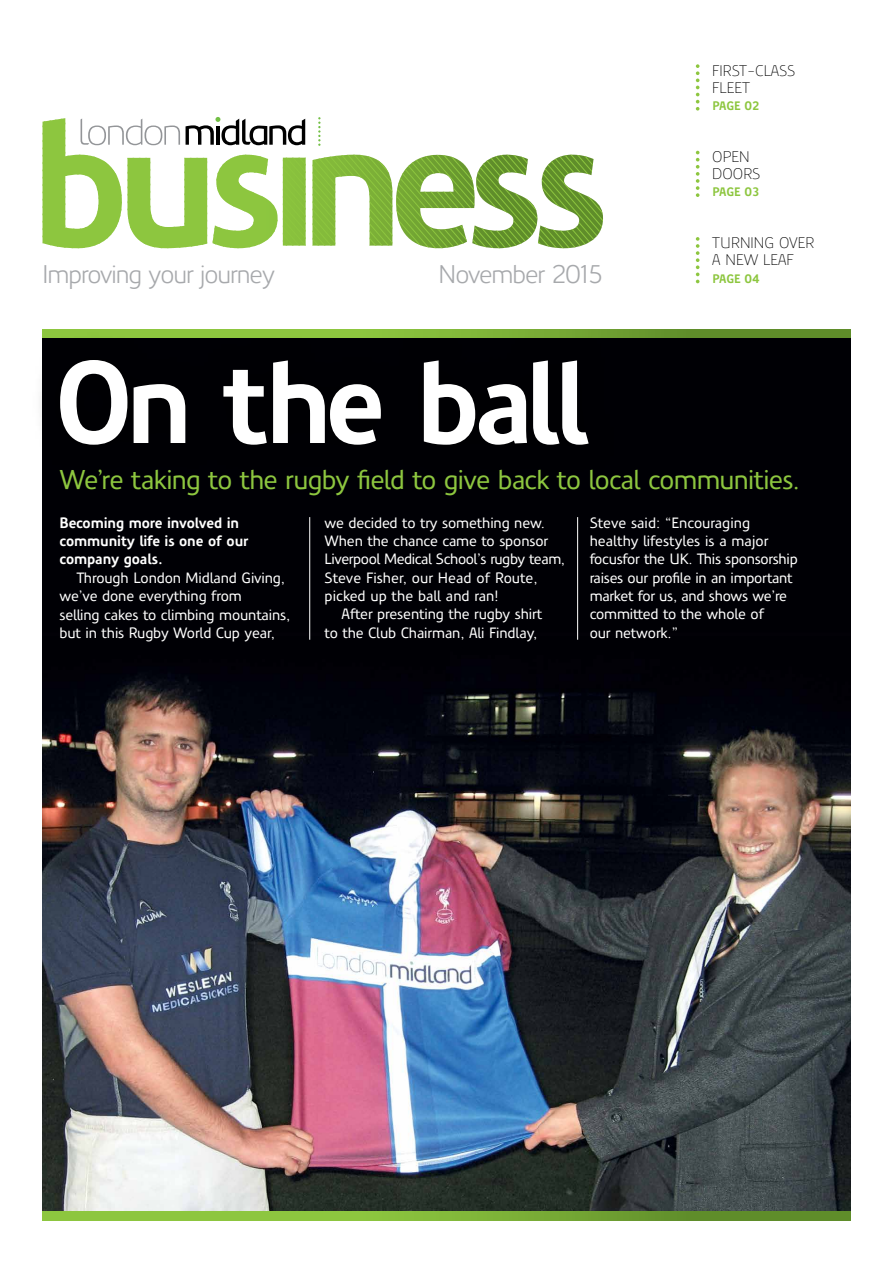
<style>
.page{position:relative;width:893px;height:1263px;background:#fff}
.page>*{position:absolute;margin:0;border:0;box-sizing:border-box;transform-origin:0 0}
.t1{font:700 113.7px "LM Precious Sans";letter-spacing:-.055em;color:#fff}
.t2{font:500 26.55px "LM Precious Sans";letter-spacing:-.03em;color:#8dc63f}
.t3{font:24.9px "LM Precious Sans";letter-spacing:-.04em;color:#a7a9ac}
.t4{font:300 15px/17.2px "LM Precious Sans";color:#000}
.t5{font:500 14.7px/18.3px "LM Precious Sans";letter-spacing:-.01em;color:#fff}
.t6{font:700 14.7px/18.3px "LM Precious Sans";letter-spacing:-.01em;color:#fff}
.t7{font:500 14.7px "LM Precious Sans";letter-spacing:-.03em;color:#fff}
.t8{font:700 12px "LM Precious Sans";letter-spacing:-.01em;color:#8dc63f}
</style>
<div class="page">
<svg style="left:696px;top:64px;width:3px;height:47px"></svg>
<svg style="left:696px;top:151px;width:3px;height:46px"></svg>
<svg style="left:696px;top:237px;width:3px;height:46px"></svg>
<svg style="left:43px;top:117px;width:560px;height:131px"></svg>
<img style="left:43px;top:338px;width:807px;height:874px">
<svg style="left:43px;top:329px;width:807px;height:9px;background:#71a432"></svg>
<svg style="left:43px;top:1212px;width:807px;height:8px;background:#7bb037"></svg>
<div style="left:33px;top:332px;width:581px;height:140px;background:#000"></div>
<hr style="left:309px;top:517px;width:1px;height:123px;background:#fff">
<hr style="left:577px;top:517px;width:1px;height:123px;background:#fff">
<p class="t4" style="left:712px;top:62px;width:85px">FIRST-CLASS<br>FLEET</p>
<p class="t8" style="left:712px;top:98px;width:49px">PAGE 02</p>
<p class="t4" style="left:712px;top:148px;width:50px">OPEN<br>DOORS</p>
<p class="t8" style="left:712px;top:184px;width:49px">PAGE 03</p>
<p class="t4" style="left:712px;top:234px;width:104px">TURNING OVER<br>A NEW LEAF</p>
<h3 class="t3" style="left:43px;top:258px;width:234px">Improving your journey</h3>
<h3 class="t3" style="left:439px;top:258px;width:167px">November 2015</h3>
<p class="t8" style="left:712px;top:271px;width:49px">PAGE 04</p>
<h1 class="t1" style="left:54px;top:330px;width:536px">On the ball</h1>
<h2 class="t2" style="left:60px;top:463px;width:742px">We’re taking to the rugby field to give back to local communities.</h2>
<p class="t6" style="left:60px;top:513px;width:190px">Becoming more involved in community life is one of our company goals.</p>
<p class="t5" style="left:60px;top:568px;width:232px;text-indent:17px">Through London Midland Giving, we’ve done everything from<br>selling cakes to climbing mountains, but in this Rugby World Cup year,</p>
<p class="t5" style="left:325px;top:513px;width:222px">we decided to try something new.</p>
<p class="t5" style="left:325px;top:532px;width:225px">When the chance came to sponsor</p>
<p class="t7" style="left:325px;top:550px;width:242px">Liverpool Medical School’s rugby team,</p>
<p class="t5" style="left:325px;top:568px;width:215px">Steve Fisher, our Head of Route,</p>
<p class="t5" style="left:325px;top:587px;width:176px">picked up the ball and ran!</p>
<p class="t5" style="left:342px;top:605px;width:202px">After presenting the rugby shirt</p>
<p class="t5" style="left:325px;top:624px;width:214px">to the Club Chairman, Ali Findlay,</p>
<p class="t5" style="left:590px;top:513px;width:210px">Steve said: “Encouraging healthy lifestyles is a major focusfor the UK. This sponsorship raises our profile in an important market for us, and shows we’re committed to the whole of<br>our network.”</p>
</div>
